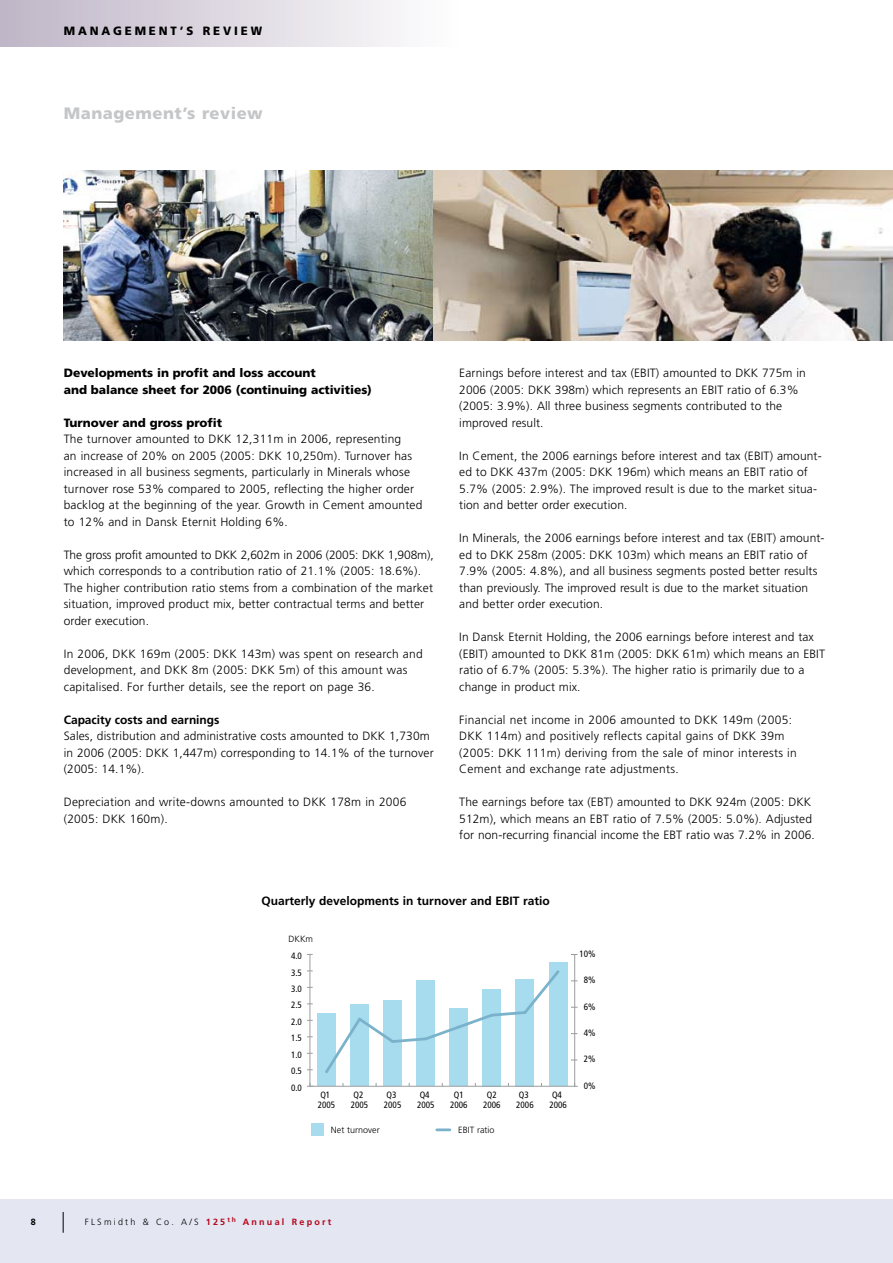
<style>
.page{position:relative;width:893px;height:1263px;background:#fff}
.page>*{position:absolute;margin:0;border:0;box-sizing:border-box;transform-origin:0 0}
.t1{font:900 16.5px "Frutiger";letter-spacing:.03em;color:#c5c6c8}
.t2{font:300 12px/16.5px "Frutiger";letter-spacing:.01em;color:#000}
.t3{font:900 12px/16.5px "Frutiger";letter-spacing:-.005em;color:#000}
.t4{font:700 12px "Frutiger";color:#000}
.t5{font:900 12px "Frutiger";letter-spacing:-.005em;color:#000;scale:.95 1}
.t6{font:condensed 9.15px/10.6px "Frutiger";color:#000}
.t7{font:700 9px "Frutiger";letter-spacing:.25em;color:#b3071b}
.t8{font:300 9px "Frutiger";color:#000}
.s1{font-weight:300;color:#000}
</style>
<div class="page">
<div style="left:0;top:1199px;width:893px;height:64px;background:#e4e6f2"></div>
<div style="left:0;top:0;width:459px;height:47px;background:linear-gradient(to right,#bfb5c7,#fefefe)"></div>
<img style="left:64px;top:170px;width:370px;height:170px">
<img style="left:434px;top:170px;width:459px;height:170px">
<div style="left:311px;top:1123px;width:12px;height:13px;background:#a7dbee"></div>
<svg style="left:437px;top:1128px;width:13px;height:3px"></svg>
<div style="left:317px;top:1013px;width:19px;height:73px;background:#a7dbee"></div>
<div style="left:350px;top:1005px;width:19px;height:81px;background:#a7dbee"></div>
<div style="left:383px;top:1000px;width:19px;height:86px;background:#a7dbee"></div>
<div style="left:416px;top:980px;width:19px;height:106px;background:#a7dbee"></div>
<div style="left:450px;top:1008px;width:18px;height:78px;background:#a7dbee"></div>
<div style="left:483px;top:989px;width:18px;height:97px;background:#a7dbee"></div>
<div style="left:516px;top:979px;width:18px;height:107px;background:#a7dbee"></div>
<div style="left:549px;top:963px;width:18px;height:123px;background:#a7dbee"></div>
<hr style="left:310px;top:1086px;width:265px;height:1px;background:#9c9d9f">
<hr style="left:310px;top:954px;width:1px;height:132px;background:#9c9d9f">
<svg style="left:307px;top:1083px;width:7px;height:4px"></svg>
<hr style="left:574px;top:954px;width:1px;height:132px;background:#9c9d9f">
<svg style="left:325px;top:970px;width:235px;height:106px"></svg>
<svg style="left:63px;top:1212px;width:1px;height:21px"></svg>
<p class="t5" style="left:64px;top:23px;width:53px">Ma nageme</p>
<p class="t5" style="left:159px;top:23px;width:110px">nt ’s revie w</p>
<h1 class="t1" style="left:64px;top:103px;width:201px">Management’s review</h1>
<p class="t3" style="left:64px;top:364px;width:310px">Developments in profit and loss account<br>and balance sheet for 2006 (continuing activities)</p>
<p class="t3" style="left:64px;top:414px;width:160px">Turnover and gross profit</p>
<p class="t2" style="left:64px;top:431px;width:360px">The turnover amounted to DKK 12,311m in 2006, representing<br>an increase of 20% on 2005 (2005: DKK 10,250m). Turnover has increased in all business segments, particularly in Minerals whose turnover rose 53% compared to 2005, reflecting the higher order backlog at the beginning of the year. Growth in Cement amounted to 12% and in Dansk Eternit Holding 6%.</p>
<p class="t2" style="left:64px;top:546px;width:371px">The gross profit amounted to DKK 2,602m in 2006 (2005: DKK 1,908m), which corresponds to a contribution ratio of 21.1% (2005: 18.6%).<br>The higher contribution ratio stems from a combination of the market situation, improved product mix, better contractual terms and better order execution.</p>
<p class="t2" style="left:64px;top:645px;width:360px">In 2006, DKK 169m (2005: DKK 143m) was spent on research and development, and DKK 8m (2005: DKK 5m) of this amount was capitalised. For further details, see the report on page 36.</p>
<p class="t4" style="left:64px;top:712px;width:157px">Capacity costs and earnings</p>
<p class="t2" style="left:64px;top:728px;width:371px">Sales, distribution and administrative costs amounted to DKK 1,730m in 2006 (2005: DKK 1,447m) corresponding to 14.1% of the turnover (2005: 14.1%).</p>
<p class="t2" style="left:64px;top:794px;width:344px">Depreciation and write-downs amounted to DKK 178m in 2006 (2005: DKK 160m).</p>
<p class="t2" style="left:459px;top:365px;width:348px">Earnings before interest and tax (EBIT) amounted to DKK 775m in 2006 (2005: DKK 398m) which represents an EBIT ratio of 6.3% (2005: 3.9%). All three business segments contributed to the improved result.</p>
<p class="t2" style="left:459px;top:447px;width:364px">In Cement, the 2006 earnings before interest and tax (EBIT) amount&shy;ed to DKK 437m (2005: DKK 196m) which means an EBIT ratio of 5.7% (2005: 2.9%). The improved result is due to the market situa&shy;tion and better order execution.</p>
<p class="t2" style="left:459px;top:530px;width:367px">In Minerals, the 2006 earnings before interest and tax (EBIT) amount&shy;ed to DKK 258m (2005: DKK 103m) which means an EBIT ratio of 7.9% (2005: 4.8%), and all business segments posted better results than previously. The improved result is due to the market situation and better order execution.</p>
<p class="t2" style="left:459px;top:629px;width:367px">In Dansk Eternit Holding, the 2006 earnings before interest and tax (EBIT) amounted to DKK 81m (2005: DKK 61m) which means an EBIT ratio of 6.7% (2005: 5.3%). The higher ratio is primarily due to a change in product mix.</p>
<p class="t2" style="left:459px;top:711px;width:339px">Financial net income in 2006 amounted to DKK 149m (2005:<br>DKK 114m) and positively reflects capital gains of DKK 39m (2005: DKK 111m) deriving from the sale of minor interests in Cement and exchange rate adjustments.</p>
<p class="t2" style="left:459px;top:794px;width:357px">The earnings before tax (EBT) amounted to DKK 924m (2005: DKK<br>512m), which means an EBT ratio of 7.5% (2005: 5.0%). Adjusted for non-recurring financial income the EBT ratio was 7.2% in 2006.</p>
<p class="t4" style="left:261px;top:894px;width:290px">Quarterly developments in turnover and EBIT ratio</p>
<p class="t8" style="left:289px;top:934px;width:26px">DKKm</p>
<p class="t6" style="left:291px;top:950px;width:12px">4.0</p>
<p class="t6" style="left:291px;top:967px;width:12px">3.5</p>
<p class="t6" style="left:291px;top:983px;width:12px">3.0</p>
<p class="t6" style="left:291px;top:1000px;width:12px">2.5</p>
<p class="t6" style="left:291px;top:1016px;width:12px">2.0</p>
<p class="t6" style="left:291px;top:1033px;width:12px">1.5</p>
<p class="t6" style="left:291px;top:1049px;width:12px">1.0</p>
<p class="t6" style="left:291px;top:1066px;width:12px">0.5</p>
<p class="t6" style="left:291px;top:1082px;width:12px">0.0</p>
<p class="t6" style="left:318px;top:1089px;width:19px">Q1<br>2005</p>
<p class="t6" style="left:351px;top:1089px;width:19px">Q2<br>2005</p>
<p class="t6" style="left:384px;top:1089px;width:19px">Q3<br>2005</p>
<p class="t6" style="left:417px;top:1089px;width:19px">Q4<br>2005</p>
<p class="t6" style="left:450px;top:1089px;width:19px;text-align:center">Q1<br>2006</p>
<p class="t6" style="left:483px;top:1089px;width:19px;text-align:center">Q2<br>2006</p>
<p class="t8" style="left:331px;top:1124px;width:50px">Net turnover</p>
<p class="t8" style="left:458px;top:1124px;width:38px">EBIT ratio</p>
<p class="t6" style="left:516px;top:1089px;width:19px">Q3<br>2006</p>
<p class="t6" style="left:549px;top:1089px;width:19px">Q4<br>2006</p>
<p class="t6" style="left:579px;top:948px;width:18px">10%</p>
<p class="t6" style="left:584px;top:975px;width:13px">8%</p>
<p class="t6" style="left:584px;top:1001px;width:13px">6%</p>
<p class="t6" style="left:584px;top:1027px;width:13px">4%</p>
<p class="t6" style="left:584px;top:1054px;width:13px">2%</p>
<p class="t6" style="left:584px;top:1080px;width:13px">0%</p>
<p class="t8" style="left:38px;top:1216px;width:14px">FLS</p>
<p class="t7" style="left:104px;top:1216px;width:229px"><span class="s1">midth &amp; Co. A/S</span> 125<sup>th</sup> Annual Report</p>
</div>
